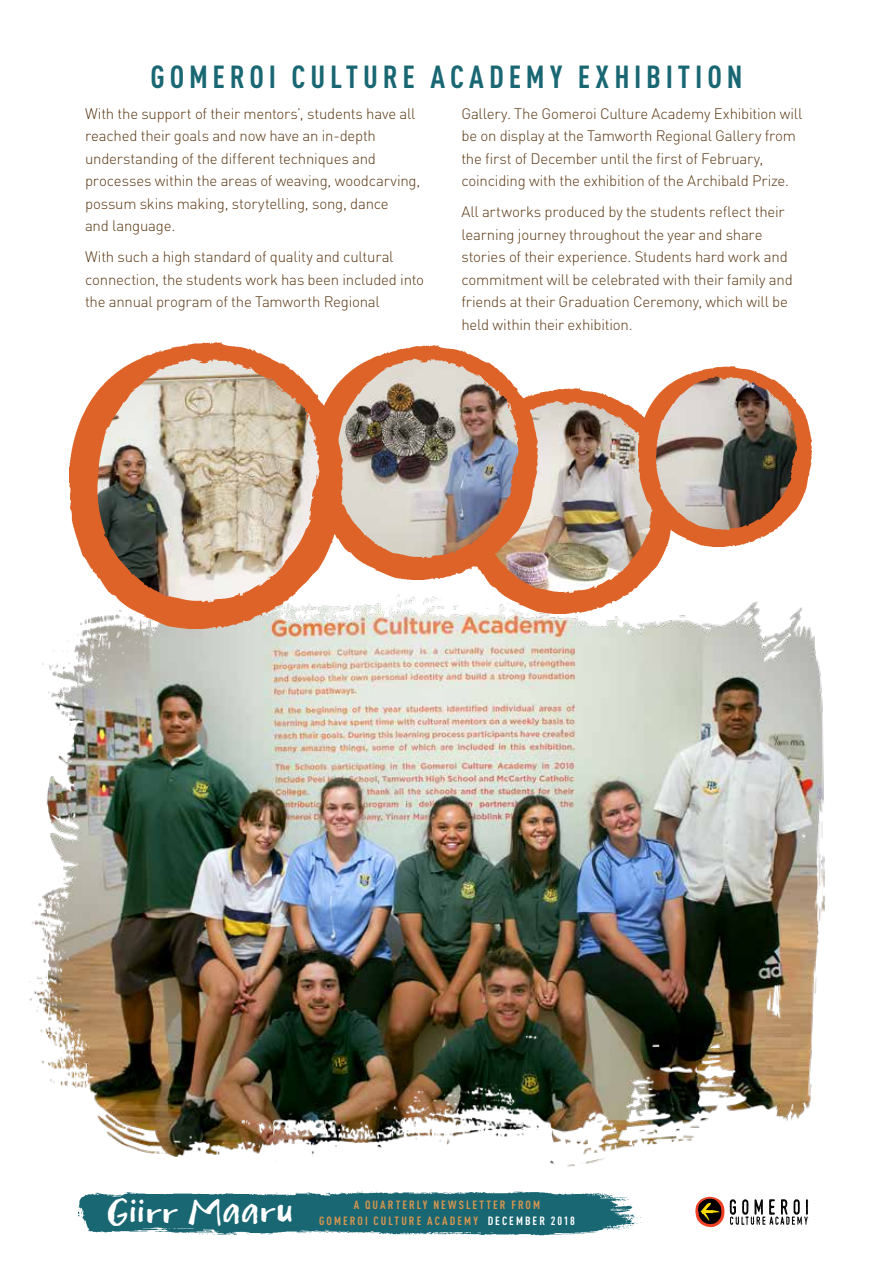
<style>
.page{position:relative;width:893px;height:1263px;background:#fff}
.page>*{position:absolute;margin:0;border:0;box-sizing:border-box;transform-origin:0 0}
.t1{font:35.7px "Mightyto Save";letter-spacing:.025em;color:#fff;scale:1.2 1}
.t2{font:700 condensed 31.5px "DIN Pro";letter-spacing:.155em;color:#196773}
.t3{font:300 15px/22.5px "DIN Pro";letter-spacing:-.015em;color:#5b3814}
.t4{font:700 condensed 11.85px "DIN Pro";letter-spacing:.17em;color:#d8964e}
.s1{font-size:38.55px}
.s2{color:#fff}
</style>
<div class="page">
<img style="left:78px;top:1191px;width:563px;height:44px">
<img style="left:29px;top:594px;width:796px;height:573px">
<img style="left:459px;top:388px;width:216px;height:225px">
<img style="left:343px;top:345px;width:194px;height:234px">
<img style="left:638px;top:367px;width:173px;height:180px">
<img style="left:69px;top:343px;width:274px;height:285px">
<svg style="left:695px;top:1196px;width:29px;height:31px"></svg>
<svg style="left:730px;top:1199px;width:78px;height:26px"></svg>
<h2 class="t2" style="left:150px;top:58px;width:593px">GOMEROI CULTURE ACADEMY EXHIBITION</h2>
<p class="t3" style="left:85px;top:102px;width:337px">With the support of their mentors’, students have all reached their goals and now have an in-depth understanding of the different techniques and processes within the areas of weaving, woodcarving, possum skins making, storytelling, song, dance<br>and language.</p>
<p class="t3" style="left:85px;top:245px;width:340px">With such a high standard of quality and cultural connection, the students work has been included into the annual program of the Tamworth Regional</p>
<p class="t3" style="left:461px;top:102px;width:343px">Gallery. The Gomeroi Culture Academy Exhibition will be on display at the Tamworth Regional Gallery from the first of December until the first of February, coinciding with the exhibition of the Archibald Prize.</p>
<p class="t3" style="left:461px;top:200px;width:333px">All artworks produced by the students reflect their learning journey throughout the year and share stories of their experience. Students hard work and commitment will be celebrated with their family and friends at their Graduation Ceremony, which will be held within their exhibition.</p>
<h1 class="t1" style="left:107px;top:1191px;width:157px">Giirr <span class="s1">M</span>aaru</h1>
<p class="t4" style="left:354px;top:1198px;width:188px">A QUARTERLY NEWSLETTER FROM</p>
<p class="t4" style="left:319px;top:1213px;width:257px">GOMEROI CULTURE ACADEMY <span class="s2">DECEMBER 2018</span></p>
</div>
